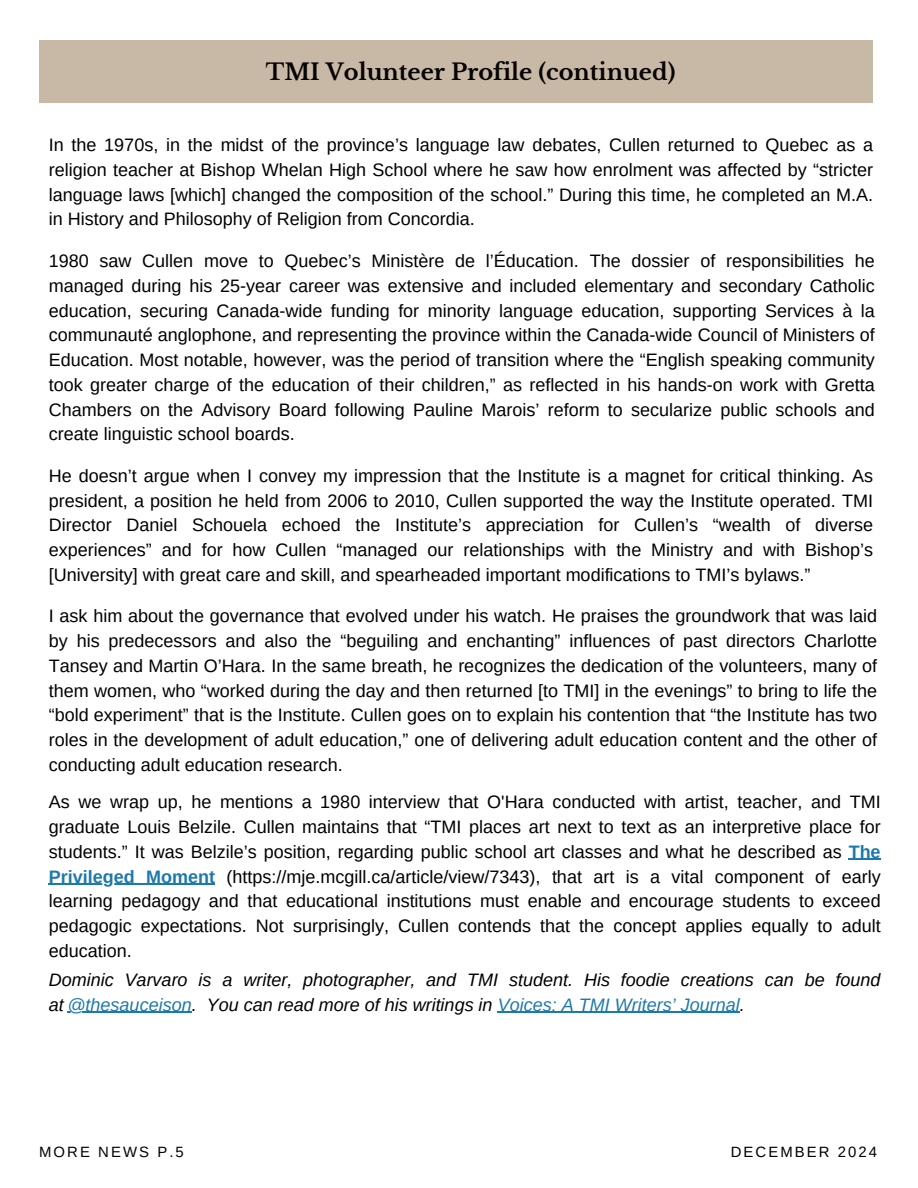
<style>
.page{position:relative;width:918px;height:1188px;background:#fff}
.page>*{position:absolute;margin:0;border:0;box-sizing:border-box;transform-origin:0 0}
.t1{font:700 22.5px "Libre Baskerville";color:#050303}
.t2{font:18px/24.8px "Arimo";color:#000;text-align:justify}
.t3{font:italic 18px/24.8px "Arimo";color:#000}
.t4{font:14.85px "Arimo";letter-spacing:.14em;color:#000}
.t5{font:14.85px "Arimo";letter-spacing:.14em;color:#050303}
.s1{font-weight:700;color:#1c79ab}
.s2{color:#1c79ab}
</style>
<div class="page">
<div style="left:39px;top:40px;width:834px;height:63px;background:#c8b8a6"></div>
<hr style="left:849px;top:859px;width:32px;height:1px;background:#1c79ab">
<hr style="left:49px;top:884px;width:166px;height:1px;background:#1c79ab">
<hr style="left:67px;top:1012px;width:125px;height:1px;background:#1c79ab">
<hr style="left:498px;top:1012px;width:242px;height:1px;background:#1c79ab">
<h2 class="t1" style="left:266px;top:58px;width:411px">TMI Volunteer Profile (continued)</h2>
<h2 class="t2" style="left:49px;top:132px;width:826px">In the 1970s, in the midst of the province’s language law debates, Cullen returned to Quebec as a religion teacher at Bishop Whelan High School where he saw how enrolment was affected by “stricter language laws [which] changed the composition of the school.” During this time, he completed an M.A. in History and Philosophy of Religion from Concordia.</h2>
<h2 class="t2" style="left:49px;top:249px;width:828px">1980 saw Cullen move to Quebec’s Ministère de l’Éducation. The dossier of responsibilities he managed during his 25-year career was extensive and included elementary and secondary Catholic education, securing Canada-wide funding for minority language education, supporting Services à la communauté anglophone, and representing the province within the Canada-wide Council of Ministers of Education. Most notable, however, was the period of transition where the “English speaking community took greater charge of the education of their children,” as reflected in his hands-on work with Gretta Chambers on the Advisory Board following Pauline Marois’ reform to secularize public schools and create linguistic school boards.</h2>
<h2 class="t2" style="left:49px;top:463px;width:826px">He doesn’t argue when I convey my impression that the Institute is a magnet for critical thinking. As president, a position he held from 2006 to 2010, Cullen supported the way the Institute operated. TMI Director Daniel Schouela echoed the Institute’s appreciation for Cullen’s “wealth of diverse experiences” and for how Cullen “managed our relationships with the Ministry and with Bishop’s [University] with great care and skill, and spearheaded important modifications to TMI’s bylaws.”</h2>
<h2 class="t2" style="left:49px;top:604px;width:830px">I ask him about the governance that evolved under his watch. He praises the groundwork that was laid by his predecessors and also the “beguiling and enchanting” influences of past directors Charlotte Tansey and Martin O’Hara. In the same breath, he recognizes the dedication of the volunteers, many of them women, who “worked during the day and then returned [to TMI] in the evenings” to bring to life the “bold experiment” that is the Institute. Cullen goes on to explain his contention that “the Institute has two roles in the development of adult education,” one of delivering adult education content and the other of conducting adult education research.</h2>
<h2 class="t2" style="left:49px;top:790px;width:833px">As we wrap up, he mentions a 1980 interview that O'Hara conducted with artist, teacher, and TMI graduate Louis Belzile. Cullen maintains that “TMI places art next to text as an interpretive place for students.” It was Belzile’s position, regarding public school art classes and what he described as <span class="s1">The</span></h2>
<p class="t2" style="left:49px;top:864px;width:833px"><span class="s1">Privileged Moment</span> (https://mje.mcgill.ca/article/view/7343), that art is a vital component of early learning pedagogy and that educational institutions must enable and encourage students to exceed pedagogic expectations. Not surprisingly, Cullen contends that the concept applies equally to adult education.</p>
<p class="t3" style="left:49px;top:967px;width:833px">Dominic Varvaro is a writer, photographer, and TMI student. His foodie creations can be found at <span class="s2">@thesauceison</span>. You can read more of his writings in <span class="s2">Voices: A TMI Writers’ Journal</span>.</p>
<p class="t5" style="left:39px;top:1144px;width:146px">MORE NEWS P.5</p>
<h1 class="t4" style="left:731px;top:1144px;width:148px">DECEMBER 2024</h1>
</div>
